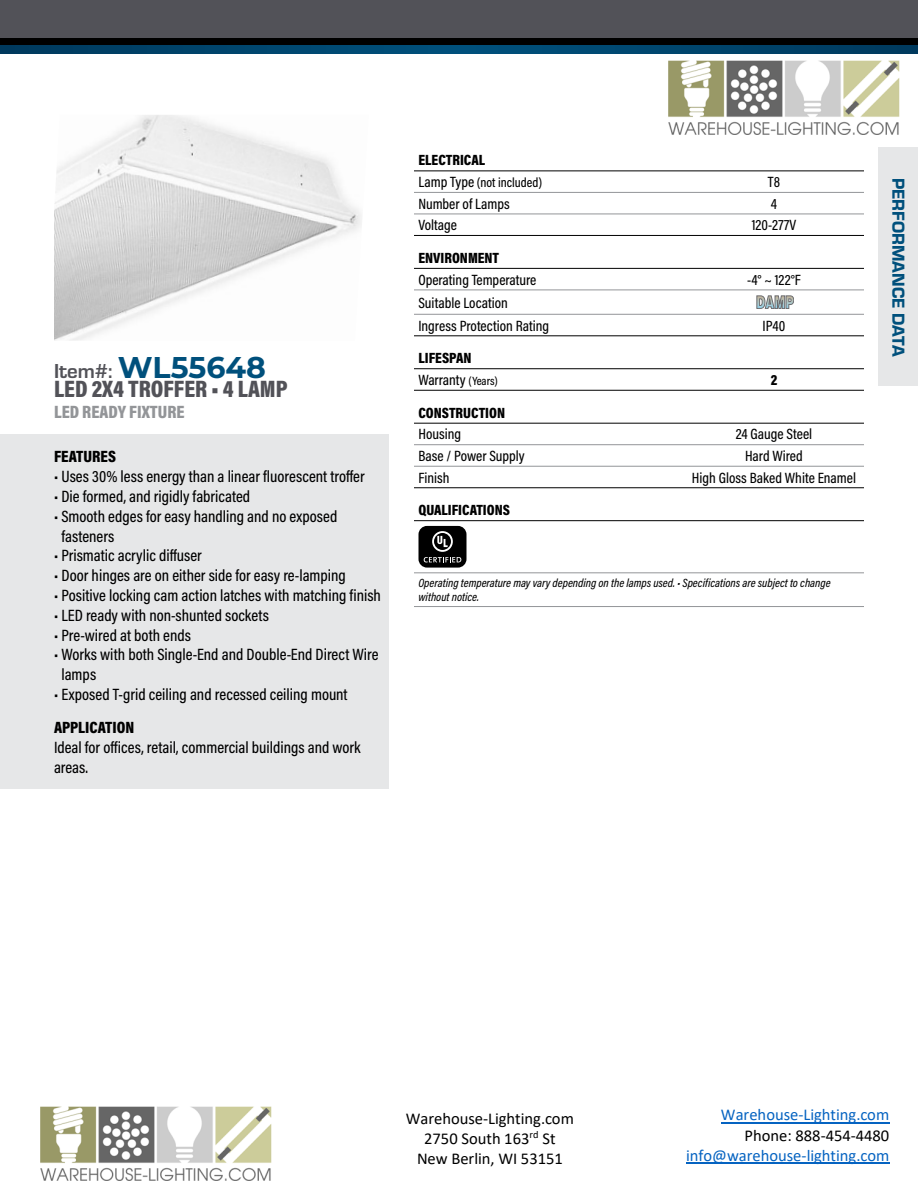
<style>
.page{position:relative;width:918px;height:1188px;background:#fff}
.page>*{position:absolute;margin:0;border:0;box-sizing:border-box;transform-origin:0 0}
.t1{font:700 30px "Montserrat";color:#00507c}
.t2{font:900 24px "Acumin Pro Cond";color:#525258}
.t3{font:900 18px "Acumin Pro Cond";color:#939598}
.t4{font:18px "Eurostile Hea";color:#00507c}
.t5{font:500 16.5px/19.8px "Acumin Pro Cond";color:#000}
.t6{font:16.5px/20.1px "Calibri";color:#000;text-align:center}
.t7{font:16.5px "Calibri";color:#0563c1}
.t8{font:900 16.5px "Acumin Pro Cond";color:#000}
.t9{font:500 15px/23px "Acumin Pro Cond";color:#000}
.t10{font:900 15px/21.5px "Acumin Pro Cond";color:#000}
.t11{font:500 13.5px "Acumin Pro Cond";color:#000}
.t12{font:italic 500 12px/14.4px "Acumin Pro Cond";color:#000}
.s1{font-family:"Eurostile";font-size:21px;color:#525258}
.s2{font-size:15px}
.s3{font-weight:500}
.s4{font-weight:500;font-size:12px}
</style>
<div class="page">
<svg style="left:0;top:45px;width:918px;height:9px;background:#00446c"></svg>
<div style="left:0;top:33px;width:918px;height:12px;background:#000"></div>
<div style="left:0;top:0;width:918px;height:37px;background:#525258"></div>
<img style="left:54px;top:115px;width:308px;height:226px">
<hr style="left:414px;top:192px;width:270px;height:1px;background:#939598">
<hr style="left:684px;top:192px;width:180px;height:1px;background:#939598">
<hr style="left:414px;top:214px;width:270px;height:1px;background:#939598">
<hr style="left:684px;top:214px;width:180px;height:1px;background:#939598">
<hr style="left:414px;top:444px;width:270px;height:1px;background:#939598">
<hr style="left:684px;top:444px;width:180px;height:1px;background:#939598">
<hr style="left:414px;top:466px;width:270px;height:1px;background:#939598">
<hr style="left:684px;top:466px;width:180px;height:1px;background:#939598">
<hr style="left:414px;top:573px;width:270px;height:1px;background:#939598">
<hr style="left:684px;top:573px;width:180px;height:1px;background:#939598">
<hr style="left:414px;top:606px;width:270px;height:1px;background:#939598">
<hr style="left:684px;top:606px;width:180px;height:1px;background:#939598">
<hr style="left:414px;top:314px;width:270px;height:1px;background:#939598">
<hr style="left:684px;top:314px;width:180px;height:1px;background:#939598">
<hr style="left:414px;top:290px;width:270px;height:1px;background:#939598">
<hr style="left:684px;top:290px;width:180px;height:1px;background:#939598">
<hr style="left:414px;top:171px;width:270px;height:1px;background:#000">
<hr style="left:684px;top:171px;width:180px;height:1px;background:#000">
<hr style="left:414px;top:235px;width:270px;height:1px;background:#000">
<hr style="left:684px;top:235px;width:180px;height:1px;background:#000">
<hr style="left:414px;top:268px;width:270px;height:1px;background:#000">
<hr style="left:684px;top:268px;width:180px;height:1px;background:#000">
<hr style="left:414px;top:335px;width:270px;height:1px;background:#000">
<hr style="left:684px;top:335px;width:180px;height:1px;background:#000">
<hr style="left:414px;top:368px;width:270px;height:1px;background:#000">
<hr style="left:684px;top:368px;width:180px;height:1px;background:#000">
<hr style="left:414px;top:390px;width:270px;height:1px;background:#000">
<hr style="left:684px;top:390px;width:180px;height:1px;background:#000">
<hr style="left:414px;top:423px;width:270px;height:1px;background:#000">
<hr style="left:684px;top:423px;width:180px;height:1px;background:#000">
<hr style="left:414px;top:487px;width:270px;height:1px;background:#000">
<hr style="left:684px;top:487px;width:180px;height:1px;background:#000">
<hr style="left:414px;top:520px;width:270px;height:1px;background:#000">
<hr style="left:684px;top:520px;width:180px;height:1px;background:#000">
<svg style="left:757px;top:296px;width:37px;height:13px"></svg>
<div style="left:419px;top:526px;width:48px;height:42px;background:#000;border-radius:8px"></div>
<svg style="left:424px;top:531px;width:37px;height:31px"></svg>
<div style="left:0;top:434px;width:389px;height:354px;background:#e6e7e8"></div>
<div style="left:878px;top:147px;width:40px;height:238px;background:#e6e7e8"></div>
<img style="left:41px;top:1106px;width:231px;height:75px">
<hr style="left:686px;top:1163px;width:203px;height:1px;background:#0563c1">
<hr style="left:721px;top:1122px;width:168px;height:1px;background:#0563c1">
<img style="left:669px;top:60px;width:231px;height:74px">
<h1 class="t1" style="left:54px;top:345px;width:214px"><span class="s1">Item#:</span> WL55648</h1>
<h2 class="t2" style="left:54px;top:373px;width:235px">LED 2X4 TROFFER • 4 LAMP</h2>
<p class="t3" style="left:54px;top:400px;width:132px">LED READY FIXTURE</p>
<p class="t8" style="left:54px;top:446px;width:64px">FEATURES</p>
<p class="t5" style="left:54px;top:466px;width:312px">• Uses 30% less energy than a linear fluorescent troffer</p>
<p class="t5" style="left:54px;top:486px;width:198px">• Die formed, and rigidly fabricated</p>
<p class="t5" style="left:62px;top:506px;width:277px;text-indent:-8px">• Smooth edges for easy handling and no exposed fasteners</p>
<p class="t5" style="left:54px;top:545px;width:150px">• Prismatic acrylic diffuser</p>
<p class="t5" style="left:54px;top:565px;width:293px">• Door hinges are on either side for easy re-lamping</p>
<p class="t5" style="left:54px;top:585px;width:328px">• Positive locking cam action latches with matching finish</p>
<p class="t5" style="left:54px;top:605px;width:216px">• LED ready with non-shunted sockets</p>
<p class="t5" style="left:54px;top:625px;width:138px">• Pre-wired at both ends</p>
<p class="t5" style="left:62px;top:644px;width:319px;text-indent:-8px">• Works with both Single-End and Double-End Direct Wire lamps</p>
<p class="t5" style="left:54px;top:684px;width:295px">• Exposed T-grid ceiling and recessed ceiling mount</p>
<p class="t8" style="left:54px;top:716px;width:82px">APPLICATION</p>
<p class="t5" style="left:54px;top:737px;width:308px">Ideal for offices, retail, commercial buildings and work areas.</p>
<p class="t10" style="left:419px;top:149px;width:68px">ELECTRICAL</p>
<p class="t11" style="left:419px;top:174px;width:125px"><span class="s2">Lamp Type</span> (not included)</p>
<p class="t9" style="left:768px;top:170px;width:14px">T8</p>
<p class="t9" style="left:419px;top:192px;width:93px">Number of Lamps</p>
<p class="t9" style="left:771px;top:192px;width:8px">4</p>
<p class="t9" style="left:419px;top:213px;width:40px">Voltage</p>
<p class="t9" style="left:752px;top:213px;width:46px">120-277V</p>
<p class="t10" style="left:419px;top:247px;width:82px">ENVIRONMENT</p>
<p class="t9" style="left:419px;top:268px;width:119px">Operating Temperature</p>
<p class="t9" style="left:747px;top:268px;width:55px">-4° ~ 122°F</p>
<p class="t9" style="left:419px;top:291px;width:132px">Suitable Location<br>Ingress Protection Rating</p>
<p class="t9" style="left:762px;top:314px;width:25px">IP40</p>
<p class="t10" style="left:419px;top:347px;width:81px">LIFESPAN<br><span class="s3">Warranty</span> <span class="s4">(Years)</span></p>
<p class="t10" style="left:771px;top:369px;width:8px">2</p>
<p class="t10" style="left:418px;top:402px;width:88px">CONSTRUCTION</p>
<p class="t9" style="left:418px;top:423px;width:44px">Housing</p>
<p class="t9" style="left:736px;top:423px;width:78px">24 Gauge Steel</p>
<p class="t9" style="left:418px;top:444px;width:108px">Base / Power Supply</p>
<p class="t9" style="left:745px;top:444px;width:59px">Hard Wired</p>
<p class="t9" style="left:418px;top:466px;width:33px">Finish</p>
<p class="t9" style="left:692px;top:466px;width:166px">High Gloss Baked White Enamel</p>
<p class="t10" style="left:418px;top:499px;width:93px">QUALIFICATIONS</p>
<p class="t12" style="left:419px;top:575px;width:414px">Operating temperature may vary depending on the lamps used. • Specifications are subject to change without notice.</p>
<p class="t4" style="left:911px;top:178px;width:180px;rotate:90deg">PERFORMANCE DATA</p>
<p class="t6" style="left:406px;top:1110px;width:170px">Warehouse-Lighting.com<br>2750 South 163<sup>rd</sup> St<br>New Berlin, WI 53151</p>
<p class="t7" style="left:721px;top:1108px;width:170px">Warehouse-Lighting.com</p>
<p class="t6" style="left:745px;top:1126px;width:146px">Phone: 888-454-4480</p>
<p class="t7" style="left:686px;top:1148px;width:205px">info@warehouse-lighting.com</p>
</div>
